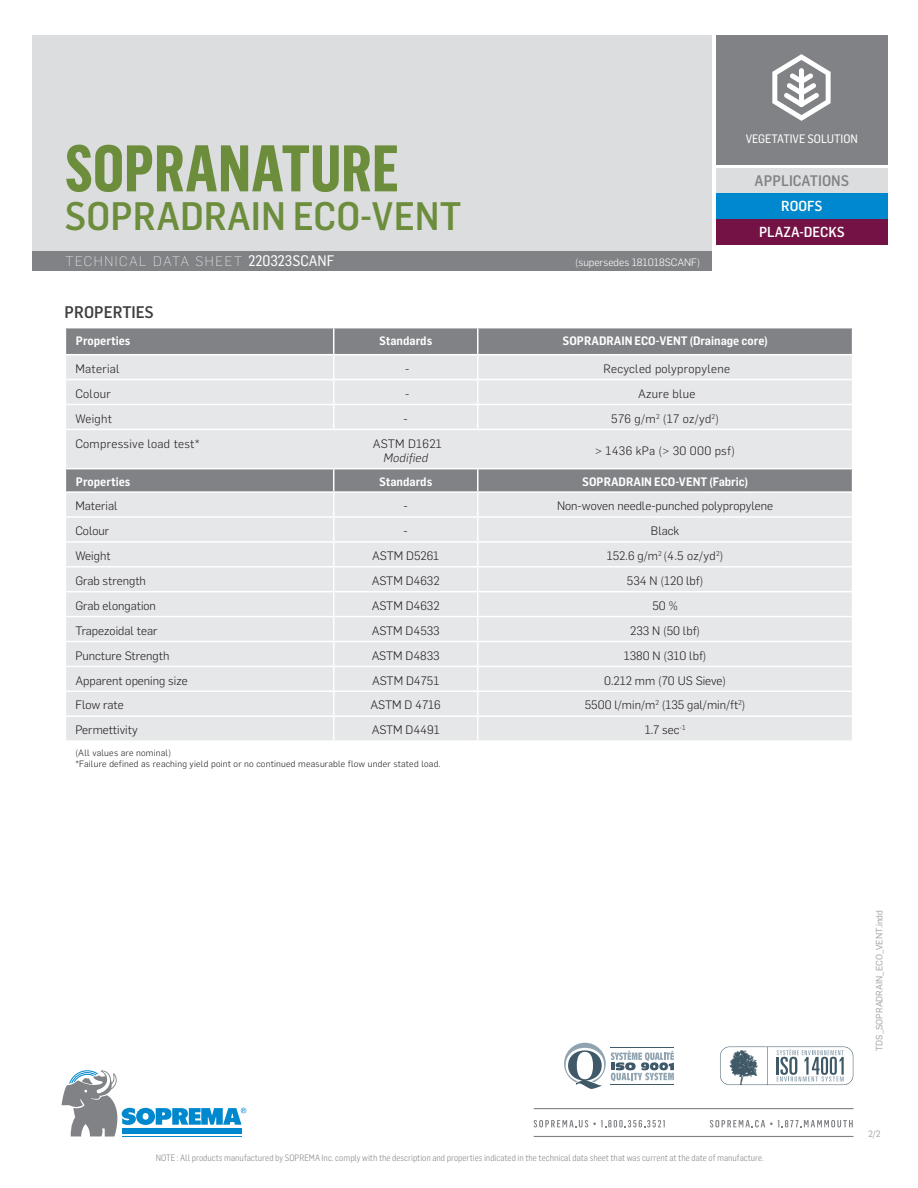
<style>
.page{position:relative;width:918px;height:1188px;background:#fff}
.page>*{position:absolute;margin:0;border:0;box-sizing:border-box;transform-origin:0 0}
.t1{font:700 64.5px "Flama Condensed";color:#6c8d3b}
.t2{font:500 39px "Flama Semicondensed";color:#6c8d3b}
.Sous-titre{font:500 16.5px "Flama Semicondensed";color:#3e3e3f}
.t3{font:500 15px "Flama Semicondensed";color:#808285}
.t4{font:500 14.25px/25.7px "Flama Semicondensed";color:#fff;text-align:center}
.t5{font:200 13.5px "Flama";letter-spacing:.12em;color:#fff}
.Infos_Tableau_Align{font:300 12px "Flama";color:#231f20}
.Infos_Tableau_Align-2{font:300 12px/14.4px "Flama";letter-spacing:.025em;color:#231f20;text-align:center}
.Titre_Tableau_CENTRÉ{font:600 12px "Flama Semicondensed";color:#fff}
.Titres_Tableau_ALIGN{font:600 12px "Flama Semicondensed";color:#fff}
.t6{font:12px "Flama Semicondensed Basic";color:#fff}
.t7{font:300 10.5px "Flama";color:#fff}
.t8{font:300 9px "Flama Semicondensed";color:#808285}
.Infos_Tableau_Align-3{font:300 9px "Flama";letter-spacing:.025em;color:#231f20}
.Titre_Tableau_CENTRÉ-2{font:9px "Flama";color:#9d9fa2}
.s1{font-family:"Flama Semicondensed Basic";font-weight:400;font-size:15px}
.s2{font-style:italic}
</style>
<div class="page">
<div style="left:32px;top:35px;width:680px;height:216px;background:#dcdddf"></div>
<svg style="left:720px;top:1047px;width:133px;height:38px"></svg>
<svg style="left:564px;top:1043px;width:110px;height:46px"></svg>
<hr style="left:611px;top:1047px;width:63px;height:1px;background:#405968">
<hr style="left:611px;top:1084px;width:63px;height:1px;background:#405968">
<div style="left:32px;top:251px;width:680px;height:20px;background:#808285"></div>
<svg style="left:62px;top:1070px;width:184px;height:67px"></svg>
<div style="left:716px;top:35px;width:171px;height:129px;background:#808285"></div>
<div style="left:716px;top:168px;width:171px;height:26px;background:#dcdddf"></div>
<div style="left:716px;top:194px;width:171px;height:25px;background:#0088ce"></div>
<div style="left:716px;top:219px;width:171px;height:26px;background:#741245"></div>
<hr style="left:534px;top:1108px;width:320px;height:1px;background:#808285">
<hr style="left:534px;top:1136px;width:320px;height:1px;background:#808285">
<svg style="left:710px;top:1120px;width:143px;height:7px"></svg>
<svg style="left:534px;top:1120px;width:131px;height:7px"></svg>
<div style="left:66px;top:328px;width:786px;height:26px;background:#808285"></div>
<svg style="left:66px;top:355px;width:786px;height:385px;background:#e0e1e3"></svg>
<hr style="left:478px;top:379px;width:375px;height:1px;background:#fff">
<hr style="left:478px;top:404px;width:375px;height:1px;background:#fff">
<hr style="left:478px;top:429px;width:375px;height:1px;background:#fff">
<hr style="left:65px;top:468px;width:269px;height:1px;background:#fff">
<hr style="left:334px;top:468px;width:144px;height:1px;background:#fff">
<hr style="left:478px;top:468px;width:375px;height:1px;background:#fff">
<hr style="left:65px;top:379px;width:269px;height:1px;background:#fff">
<hr style="left:334px;top:379px;width:144px;height:1px;background:#fff">
<hr style="left:65px;top:404px;width:269px;height:1px;background:#fff">
<hr style="left:334px;top:404px;width:144px;height:1px;background:#fff">
<hr style="left:65px;top:429px;width:269px;height:1px;background:#fff">
<hr style="left:334px;top:429px;width:144px;height:1px;background:#fff">
<svg style="left:333px;top:328px;width:1px;height:101px"></svg>
<svg style="left:477px;top:328px;width:1px;height:101px"></svg>
<hr style="left:65px;top:354px;width:269px;height:1px;background:#fff">
<hr style="left:334px;top:354px;width:144px;height:1px;background:#fff">
<hr style="left:65px;top:491px;width:269px;height:2px;background:#fff">
<hr style="left:334px;top:491px;width:144px;height:2px;background:#fff">
<hr style="left:65px;top:516px;width:269px;height:2px;background:#fff">
<hr style="left:65px;top:541px;width:269px;height:2px;background:#fff">
<hr style="left:334px;top:541px;width:144px;height:2px;background:#fff">
<hr style="left:65px;top:566px;width:269px;height:2px;background:#fff">
<hr style="left:334px;top:566px;width:144px;height:2px;background:#fff">
<hr style="left:478px;top:566px;width:375px;height:2px;background:#fff">
<hr style="left:65px;top:591px;width:269px;height:1px;background:#fff">
<hr style="left:334px;top:591px;width:144px;height:1px;background:#fff">
<hr style="left:478px;top:591px;width:375px;height:1px;background:#fff">
<hr style="left:65px;top:616px;width:269px;height:1px;background:#fff">
<hr style="left:334px;top:616px;width:144px;height:1px;background:#fff">
<hr style="left:478px;top:616px;width:375px;height:1px;background:#fff">
<hr style="left:65px;top:641px;width:269px;height:1px;background:#fff">
<hr style="left:334px;top:641px;width:144px;height:1px;background:#fff">
<hr style="left:478px;top:641px;width:375px;height:1px;background:#fff">
<hr style="left:65px;top:666px;width:269px;height:1px;background:#fff">
<hr style="left:334px;top:666px;width:144px;height:1px;background:#fff">
<hr style="left:478px;top:666px;width:375px;height:1px;background:#fff">
<hr style="left:65px;top:691px;width:269px;height:1px;background:#fff">
<hr style="left:334px;top:691px;width:144px;height:1px;background:#fff">
<hr style="left:478px;top:691px;width:375px;height:1px;background:#fff">
<hr style="left:65px;top:715px;width:269px;height:2px;background:#fff">
<hr style="left:334px;top:715px;width:144px;height:2px;background:#fff">
<svg style="left:333px;top:469px;width:1px;height:271px"></svg>
<hr style="left:478px;top:715px;width:375px;height:2px;background:#fff">
<svg style="left:477px;top:469px;width:1px;height:271px"></svg>
<hr style="left:478px;top:491px;width:375px;height:2px;background:#fff">
<hr style="left:334px;top:516px;width:144px;height:2px;background:#fff">
<hr style="left:478px;top:516px;width:375px;height:2px;background:#fff">
<hr style="left:478px;top:541px;width:375px;height:2px;background:#fff">
<svg style="left:772px;top:54px;width:59px;height:67px"></svg>
<h1 class="t1" style="left:65px;top:128px;width:336px">SOPRANATURE</h1>
<h2 class="t2" style="left:65px;top:191px;width:398px">SOPRADRAIN ECO-VENT</h2>
<p class="t5" style="left:65px;top:253px;width:270px">TECHNICAL DATA SHEET <span class="s1">220323SCANF</span></p>
<p class="t7" style="left:575px;top:255px;width:126px">(supersedes 181018SCANF)</p>
<p class="t6" style="left:746px;top:131px;width:114px">VEGETATIVE SOLUTION</p>
<p class="t3" style="left:755px;top:171px;width:96px">APPLICATIONS</p>
<p class="t4" style="left:759px;top:192px;width:87px">ROOFS<br>PLAZA-DECKS</p>
<p class="Sous-titre" style="left:65px;top:301px;width:91px">PROPERTIES</p>
<p class="Titres_Tableau_ALIGN" style="left:76px;top:333px;width:56px">Properties</p>
<p class="Titre_Tableau_CENTRÉ" style="left:379px;top:333px;width:55px">Standards</p>
<p class="Titre_Tableau_CENTRÉ" style="left:563px;top:333px;width:207px">SOPRADRAIN ECO-VENT (Drainage core)</p>
<p class="Infos_Tableau_Align-2" style="left:75px;top:361px;width:46px">Material</p>
<p class="Infos_Tableau_Align" style="left:405px;top:360px;width:6px">-</p>
<p class="Infos_Tableau_Align-2" style="left:604px;top:361px;width:128px">Recycled polypropylene</p>
<p class="Infos_Tableau_Align" style="left:75px;top:385px;width:37px">Colour</p>
<p class="Infos_Tableau_Align" style="left:405px;top:385px;width:6px">-</p>
<p class="Infos_Tableau_Align-2" style="left:638px;top:386px;width:59px">Azure blue</p>
<p class="Infos_Tableau_Align" style="left:75px;top:410px;width:38px">Weight</p>
<p class="Infos_Tableau_Align" style="left:404px;top:410px;width:6px">-</p>
<p class="Infos_Tableau_Align" style="left:611px;top:410px;width:109px">576 g/m<sup>2</sup> (17 oz/yd<sup>2</sup>)</p>
<p class="Infos_Tableau_Align-2" style="left:75px;top:435px;width:126px">Compressive load test*</p>
<p class="Infos_Tableau_Align-2" style="left:373px;top:435px;width:71px">ASTM D1621<br><span class="s2">Modified</span></p>
<p class="Infos_Tableau_Align-2" style="left:595px;top:443px;width:141px">&gt; 1436 kPa (&gt; 30 000 psf)</p>
<p class="Titres_Tableau_ALIGN" style="left:76px;top:474px;width:56px">Properties</p>
<p class="Titre_Tableau_CENTRÉ" style="left:379px;top:474px;width:55px">Standards</p>
<p class="Titre_Tableau_CENTRÉ" style="left:582px;top:474px;width:167px">SOPRADRAIN ECO-VENT (Fabric)</p>
<p class="Infos_Tableau_Align" style="left:75px;top:498px;width:44px">Material</p>
<p class="Infos_Tableau_Align" style="left:404px;top:498px;width:6px">-</p>
<p class="Infos_Tableau_Align" style="left:557px;top:498px;width:218px">Non-woven needle-punched polypropylene</p>
<p class="Infos_Tableau_Align" style="left:75px;top:523px;width:35px">Colour</p>
<p class="Infos_Tableau_Align" style="left:404px;top:523px;width:6px">-</p>
<p class="Infos_Tableau_Align" style="left:651px;top:523px;width:30px">Black</p>
<p class="Infos_Tableau_Align" style="left:75px;top:548px;width:37px">Weight</p>
<p class="Infos_Tableau_Align" style="left:372px;top:548px;width:69px">ASTM D5261</p>
<p class="Infos_Tableau_Align" style="left:607px;top:548px;width:118px">152.6 g/m<sup>2</sup> (4.5 oz/yd<sup>2</sup>)</p>
<p class="Infos_Tableau_Align" style="left:75px;top:573px;width:72px">Grab strength</p>
<p class="Infos_Tableau_Align" style="left:372px;top:573px;width:69px">ASTM D4632</p>
<p class="Infos_Tableau_Align" style="left:627px;top:573px;width:78px">534 N (120 lbf)</p>
<p class="Infos_Tableau_Align" style="left:75px;top:597px;width:82px">Grab elongation</p>
<p class="Infos_Tableau_Align" style="left:372px;top:597px;width:69px">ASTM D4632</p>
<p class="Infos_Tableau_Align" style="left:653px;top:597px;width:27px">50 %</p>
<p class="Infos_Tableau_Align" style="left:75px;top:622px;width:84px">Trapezoidal tear</p>
<p class="Infos_Tableau_Align" style="left:372px;top:622px;width:70px">ASTM D4533</p>
<p class="Infos_Tableau_Align" style="left:630px;top:622px;width:72px">233 N (50 lbf)</p>
<p class="Infos_Tableau_Align" style="left:75px;top:647px;width:96px">Puncture Strength</p>
<p class="Infos_Tableau_Align" style="left:372px;top:647px;width:70px">ASTM D4833</p>
<p class="Infos_Tableau_Align" style="left:624px;top:647px;width:84px">1380 N (310 lbf)</p>
<p class="Infos_Tableau_Align" style="left:75px;top:672px;width:114px">Apparent opening size</p>
<p class="Infos_Tableau_Align" style="left:372px;top:672px;width:69px">ASTM D4751</p>
<p class="Infos_Tableau_Align" style="left:604px;top:672px;width:124px">0.212 mm (70 US Sieve)</p>
<p class="Infos_Tableau_Align" style="left:75px;top:697px;width:50px">Flow rate</p>
<p class="Infos_Tableau_Align" style="left:371px;top:697px;width:72px">ASTM D 4716</p>
<p class="Infos_Tableau_Align" style="left:585px;top:697px;width:162px">5500 l/min/m<sup>2</sup> (135 gal/min/ft<sup>2</sup>)</p>
<p class="Infos_Tableau_Align" style="left:75px;top:722px;width:64px">Permettivity</p>
<p class="Infos_Tableau_Align" style="left:372px;top:722px;width:70px">ASTM D4491</p>
<p class="Infos_Tableau_Align" style="left:645px;top:722px;width:42px">1.7 sec<sup>-1</sup></p>
<p class="Infos_Tableau_Align-3" style="left:75px;top:747px;width:97px">(All values are nominal)</p>
<p class="Infos_Tableau_Align-3" style="left:75px;top:758px;width:367px">*Failure defined as reaching yield point or no continued measurable flow under stated load.</p>
<p class="t8" style="left:156px;top:1153px;width:610px">NOTE : All products manufactured by SOPREMA Inc. comply with the description and properties indicated in the technical data sheet that was current at the date of manufacture.</p>
<p class="Titre_Tableau_CENTRÉ-2" style="left:873px;top:1051px;width:143px;rotate:-90deg">TDS_SOPRADRAIN_ECO_VENT.indd</p>
<p class="Titre_Tableau_CENTRÉ-2" style="left:868px;top:1127px;width:14px">2/2</p>
</div>
